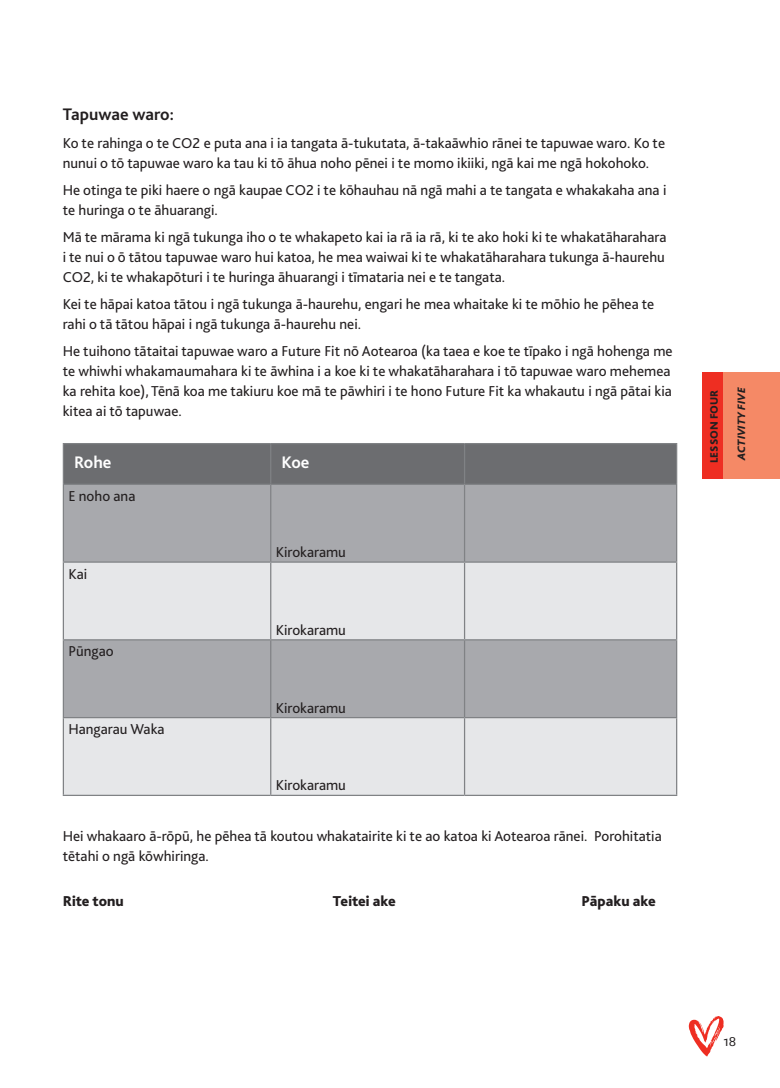
<style>
.page{position:relative;width:780px;height:1088px;background:#fff}
.page>*{position:absolute;margin:0;border:0;box-sizing:border-box;transform-origin:0 0}
.t1{font:700 17.5px "Bliss";color:#231f20}
.t2{font:700 17.5px "Bliss";color:#fff}
.t3{font:15px/20px "Bliss";color:#231f20}
.t4{font:800 15px "Bliss";color:#231f20}
.t5{font:15px "National";color:#231f20}
.t6{font:italic 800 11.25px "Bliss";color:#231f20}
.t7{font:800 11.25px "Bliss";color:#231f20}
</style>
<div class="page">
<svg style="left:688px;top:1016px;width:35px;height:40px"></svg>
<div style="left:64px;top:444px;width:612px;height:40px;background:#6c6d70"></div>
<div style="left:64px;top:485px;width:612px;height:76px;background:#a8a9ad"></div>
<div style="left:64px;top:563px;width:612px;height:76px;background:#e6e7e9"></div>
<div style="left:64px;top:640px;width:612px;height:77px;background:#a8a9ad"></div>
<div style="left:64px;top:718px;width:612px;height:77px;background:#e6e7e9"></div>
<hr style="left:63px;top:443px;width:208px;height:1px;background:#808285">
<hr style="left:63px;top:444px;width:1px;height:40px;background:#808285">
<hr style="left:271px;top:443px;width:193px;height:1px;background:#808285">
<hr style="left:270px;top:444px;width:1px;height:40px;background:#808285">
<hr style="left:464px;top:443px;width:213px;height:1px;background:#808285">
<hr style="left:464px;top:444px;width:1px;height:40px;background:#808285">
<hr style="left:676px;top:444px;width:1px;height:40px;background:#808285">
<hr style="left:63px;top:484px;width:208px;height:1px;background:#808285">
<hr style="left:63px;top:485px;width:1px;height:76px;background:#808285">
<hr style="left:271px;top:484px;width:193px;height:1px;background:#808285">
<hr style="left:270px;top:485px;width:1px;height:76px;background:#808285">
<hr style="left:464px;top:484px;width:213px;height:1px;background:#808285">
<hr style="left:464px;top:485px;width:1px;height:76px;background:#808285">
<hr style="left:676px;top:485px;width:1px;height:76px;background:#808285">
<hr style="left:63px;top:561px;width:208px;height:2px;background:#808285">
<hr style="left:63px;top:563px;width:1px;height:76px;background:#808285">
<hr style="left:271px;top:561px;width:193px;height:2px;background:#808285">
<hr style="left:270px;top:563px;width:1px;height:76px;background:#808285">
<hr style="left:464px;top:561px;width:213px;height:2px;background:#808285">
<hr style="left:464px;top:563px;width:1px;height:76px;background:#808285">
<hr style="left:676px;top:563px;width:1px;height:76px;background:#808285">
<hr style="left:63px;top:639px;width:208px;height:1px;background:#808285">
<hr style="left:63px;top:640px;width:1px;height:77px;background:#808285">
<hr style="left:271px;top:639px;width:193px;height:1px;background:#808285">
<hr style="left:270px;top:640px;width:1px;height:77px;background:#808285">
<hr style="left:464px;top:639px;width:213px;height:1px;background:#808285">
<hr style="left:464px;top:640px;width:1px;height:77px;background:#808285">
<hr style="left:676px;top:640px;width:1px;height:77px;background:#808285">
<hr style="left:63px;top:717px;width:208px;height:1px;background:#808285">
<hr style="left:63px;top:718px;width:1px;height:77px;background:#808285">
<hr style="left:271px;top:717px;width:193px;height:1px;background:#808285">
<hr style="left:270px;top:718px;width:1px;height:77px;background:#808285">
<hr style="left:464px;top:717px;width:213px;height:1px;background:#808285">
<hr style="left:464px;top:718px;width:1px;height:77px;background:#808285">
<hr style="left:676px;top:718px;width:1px;height:77px;background:#808285">
<hr style="left:63px;top:795px;width:208px;height:1px;background:#808285">
<hr style="left:271px;top:795px;width:193px;height:1px;background:#808285">
<hr style="left:464px;top:795px;width:213px;height:1px;background:#808285">
<div style="left:702px;top:372px;width:29px;height:107px;background:#ee2e22"></div>
<div style="left:723px;top:372px;width:57px;height:107px;background:#f58966"></div>
<p class="t1" style="left:63px;top:104px;width:113px">Tapuwae waro:</p>
<p class="t3" style="left:63px;top:132px;width:604px">Ko te rahinga o te CO2 e puta ana i ia tangata ā-tukutata, ā-takaāwhio rānei te tapuwae waro. Ko te nunui o tō tapuwae waro ka tau ki tō āhua noho pēnei i te momo ikiiki, ngā kai me ngā hokohoko.</p>
<p class="t3" style="left:63px;top:180px;width:605px">He otinga te piki haere o ngā kaupae CO2 i te kōhauhau nā ngā mahi a te tangata e whakakaha ana i te huringa o te āhuarangi.</p>
<p class="t3" style="left:63px;top:227px;width:605px;text-align:justify">Mā te mārama ki ngā tukunga iho o te whakapeto kai ia rā ia rā, ki te ako hoki ki te whakatāharahara i te nui o ō tātou tapuwae waro hui katoa, he mea waiwai ki te whakatāharahara tukunga ā-haurehu CO2, ki te whakapōturi i te huringa āhuarangi i tīmataria nei e te tangata.</p>
<p class="t3" style="left:63px;top:294px;width:593px">Kei te hāpai katoa tātou i ngā tukunga ā-haurehu, engari he mea whaitake ki te mōhio he pēhea te rahi o tā tātou hāpai i ngā tukunga ā-haurehu nei.</p>
<p class="t3" style="left:63px;top:341px;width:611px">He tuihono tātaitai tapuwae waro a Future Fit nō Aotearoa (ka taea e koe te tīpako i ngā hohenga me te whiwhi whakamaumahara ki te āwhina i a koe ki te whakatāharahara i tō tapuwae waro mehemea ka rehita koe), Tēnā koa me takiuru koe mā te pāwhiri i te hono Future Fit ka whakautu i ngā pātai kia kitea ai tō tapuwae.</p>
<p class="t2" style="left:74px;top:451px;width:39px">Rohe</p>
<p class="t2" style="left:281px;top:451px;width:30px">Koe</p>
<p class="t3" style="left:68px;top:486px;width:69px">E noho ana</p>
<p class="t3" style="left:68px;top:563px;width:20px">Kai</p>
<p class="t3" style="left:68px;top:641px;width:47px">Pūngao</p>
<p class="t3" style="left:68px;top:719px;width:98px">Hangarau Waka</p>
<p class="t3" style="left:276px;top:542px;width:72px">Kirokaramu</p>
<p class="t3" style="left:276px;top:620px;width:72px">Kirokaramu</p>
<p class="t3" style="left:276px;top:697px;width:72px">Kirokaramu</p>
<p class="t3" style="left:276px;top:775px;width:72px">Kirokaramu</p>
<p class="t3" style="left:63px;top:826px;width:600px">Hei whakaaro ā-rōpū, he pēhea tā koutou whakatairite ki te ao katoa ki Aotearoa rānei. Porohitatia tētahi o ngā kōwhiringa.</p>
<p class="t4" style="left:63px;top:891px;width:63px">Rite tonu</p>
<p class="t4" style="left:333px;top:891px;width:64px">Teitei ake</p>
<p class="t4" style="left:581px;top:891px;width:76px">Pāpaku ake</p>
<p class="t7" style="left:707px;top:463px;width:75px;rotate:-90deg">LESSON FOUR</p>
<p class="t6" style="left:734px;top:460px;width:74px;rotate:-90deg">ACTIVITY FIVE</p>
<p class="t5" style="left:723px;top:1032px;width:14px">18</p>
</div>
